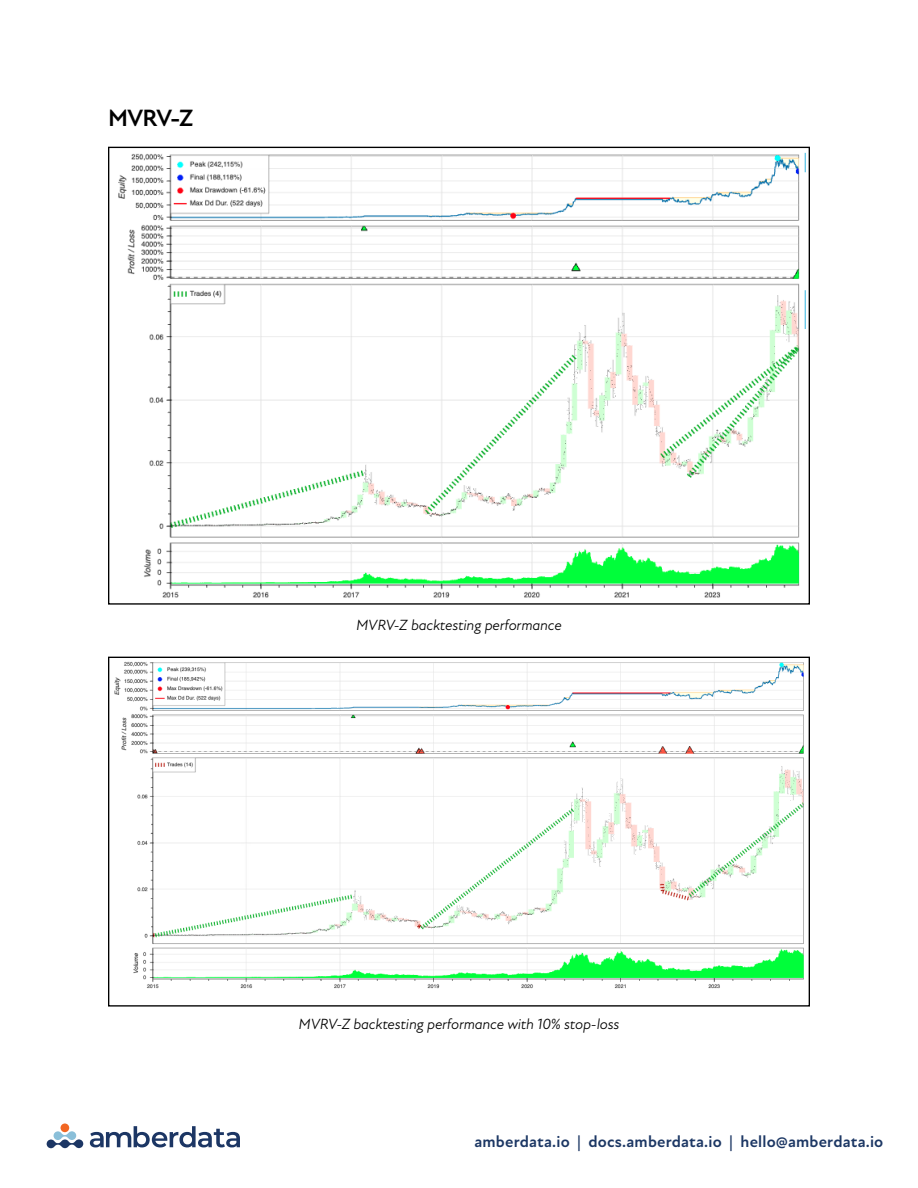
<style>
.page{position:relative;width:918px;height:1188px;background:#fff}
.page>*{position:absolute;margin:0;border:0;box-sizing:border-box;transform-origin:0 0}
.t1{font:700 24px "New Atten";color:#000}
.t2{font:700 16.5px "New Atten";letter-spacing:.01em;color:#1c3764}
.t3{font:italic 15px "New Atten";letter-spacing:-.01em;color:#000}
</style>
<div class="page">
<svg style="left:47px;top:1131px;width:36px;height:17px"></svg>
<div style="left:61px;top:1124px;width:8px;height:8px;background:#f26723;border-radius:50%"></div>
<svg style="left:90px;top:1126px;width:150px;height:21px"></svg>
<img style="left:118px;top:152px;width:688px;height:446px">
<img style="left:114px;top:661px;width:690px;height:328px">
<h1 class="t1" style="left:108px;top:104px;width:87px">MVRV-Z</h1>
<p class="t3" style="left:356px;top:616px;width:207px">MVRV-Z backtesting performance</p>
<p class="t3" style="left:299px;top:1015px;width:322px">MVRV-Z backtesting performance with 10% stop-loss</p>
<p class="t2" style="left:475px;top:1132px;width:410px">amberdata.io | docs.amberdata.io | hello@amberdata.io</p>
</div>
